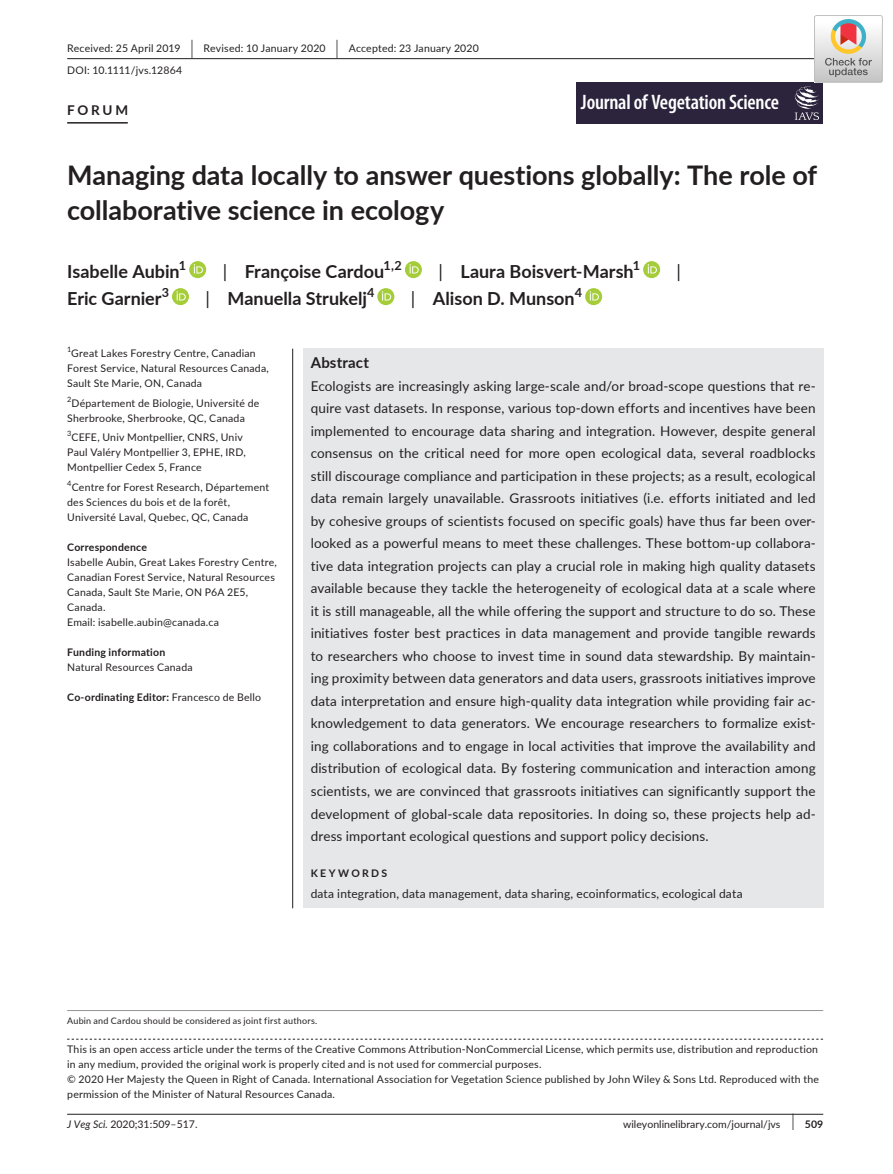
<style>
.page{position:relative;width:893px;height:1174px;background:#fff}
.page>*{position:absolute;margin:0;border:0;box-sizing:border-box;transform-origin:0 0}
.t1{font:700 27px/34.5px "Lato";color:#231f20}
.t2{font:600 condensed 21px "Myriad Pro";letter-spacing:-.01em;color:#fff}
.t3{font:700 18px "Lato";color:#231f20}
.t4{font:18px "Lato";color:#231f20}
.t5{font:700 15px "Lato";letter-spacing:.015em;color:#231f20}
.t6{font:13.5px/22.5px "Lato";letter-spacing:.01em;color:#231f20;text-align:justify}
.t7{font:700 13.5px "Lato";letter-spacing:.205em;color:#231f20}
.t8{font:700 12.6px "Lato";color:#231f20}
.t9{font:12px "Lato";letter-spacing:.015em;color:#231f20}
.t10{font:10.5px/15px "Lato";letter-spacing:.02em;color:#231f20}
.t11{font:700 10.5px "Lato";letter-spacing:.02em;color:#231f20}
.t12{font:10.5px "Lato";color:#231f20}
.t13{font:700 10.5px "Lato";letter-spacing:.22em;color:#231f20}
.t14{font:9px "Lato";letter-spacing:.025em;color:#231f20}
.t15{font:7.35px "Lato";color:#231f20}
.s1{font-size:19.65px}
.s2{font-weight:400}
.s3{font-style:italic}
.s4{font-weight:400;font-size:17.4px}
</style>
<div class="page">
<hr style="left:67px;top:1113px;width:756px;height:1px;background:#231f20">
<div style="left:577px;top:82px;width:246px;height:42px;background:#2c233c"></div>
<svg style="left:795px;top:86px;width:24px;height:34px"></svg>
<hr style="left:67px;top:58px;width:756px;height:1px;background:#231f20">
<hr style="left:67px;top:122px;width:61px;height:2px;background:#231f20">
<svg style="left:189px;top:261px;width:17px;height:17px"></svg>
<svg style="left:194px;top:264px;width:9px;height:9px"></svg>
<div style="left:405px;top:261px;width:17px;height:17px;background:#a5cd39;border-radius:50%"></div>
<svg style="left:409px;top:264px;width:10px;height:9px"></svg>
<svg style="left:643px;top:261px;width:17px;height:17px"></svg>
<svg style="left:648px;top:264px;width:9px;height:9px"></svg>
<svg style="left:172px;top:288px;width:17px;height:17px"></svg>
<svg style="left:177px;top:291px;width:9px;height:9px"></svg>
<svg style="left:377px;top:288px;width:17px;height:17px"></svg>
<svg style="left:382px;top:291px;width:9px;height:9px"></svg>
<svg style="left:585px;top:288px;width:17px;height:17px"></svg>
<svg style="left:590px;top:291px;width:9px;height:9px"></svg>
<svg style="left:67px;top:1038px;width:756px;height:1px"></svg>
<hr style="left:67px;top:1010px;width:756px;height:1px;background:#939598">
<div style="left:303px;top:349px;width:520px;height:559px;background:#e6e7e9"></div>
<hr style="left:292px;top:349px;width:1px;height:559px;background:#231f20">
<img style="left:815px;top:15px;width:67px;height:68px">
<p class="t10" style="left:67px;top:37px;width:413px;line-height:21.8px">Received: 25 April 2019 <span class="s1">|</span> Revised: 10 January 2020 <span class="s1">|</span> Accepted: 23 January 2020<br>DOI: 10.1111/jvs.12864</p>
<p class="t7" style="left:67px;top:100px;width:63px">FORUM</p>
<h2 class="t2" style="left:581px;top:91px;width:200px">Journal of Vegetation Science</h2>
<h1 class="t1" style="left:67px;top:157px;width:751px">Managing data locally to answer questions globally: The role of collaborative science in ecology</h1>
<h3 class="t3" style="left:67px;top:258px;width:114px">Isabelle Aubin</h3>
<p class="t8" style="left:179px;top:256px;width:9px">1</p>
<h3 class="t3" style="left:223px;top:258px;width:163px"><span class="s2">|</span> Françoise Cardou</h3>
<p class="t8" style="left:384px;top:256px;width:20px">1,2</p>
<h3 class="t3" style="left:438px;top:258px;width:197px"><span class="s2">|</span> Laura Boisvert-Marsh</h3>
<p class="t8" style="left:633px;top:256px;width:9px">1</p>
<h3 class="t4" style="left:677px;top:259px;width:6px">|</h3>
<h3 class="t3" style="left:67px;top:285px;width:96px">Eric Garnier</h3>
<p class="t8" style="left:162px;top:283px;width:9px">3</p>
<h3 class="t3" style="left:205px;top:285px;width:163px"><span class="s2">|</span> Manuella Strukelj</h3>
<p class="t8" style="left:367px;top:283px;width:9px">4</p>
<h3 class="t3" style="left:411px;top:285px;width:165px"><span class="s2">|</span> Alison D. Munson</h3>
<p class="t8" style="left:575px;top:283px;width:9px">4</p>
<p class="t15" style="left:67px;top:344px;width:6px">1</p>
<p class="t10" style="left:67px;top:345px;width:203px;text-indent:4px">Great Lakes Forestry Centre, Canadian<br>Forest Service, Natural Resources Canada,<br>Sault Ste Marie, ON, Canada</p>
<p class="t15" style="left:67px;top:394px;width:6px">2</p>
<p class="t10" style="left:67px;top:395px;width:194px;text-indent:4px">Département de Biologie, Université de<br>Sherbrooke, Sherbrooke, QC, Canada</p>
<p class="t10" style="left:67px;top:429px;width:180px"><sup>3</sup>CEFE, Univ Montpellier, CNRS, Univ<br>Paul Valéry Montpellier 3, EPHE, IRD,<br>Montpellier Cedex 5, France</p>
<p class="t10" style="left:67px;top:479px;width:204px"><sup>4</sup>Centre for Forest Research, Département des Sciences du bois et de la forêt,<br>Université Laval, Quebec, QC, Canada</p>
<p class="t11" style="left:67px;top:539px;width:81px">Correspondence</p>
<p class="t10" style="left:67px;top:554px;width:211px">Isabelle Aubin, Great Lakes Forestry Centre, Canadian Forest Service, Natural Resources Canada, Sault Ste Marie, ON P6A 2E5, Canada.<br>Email: isabelle.aubin@canada.ca</p>
<p class="t11" style="left:67px;top:644px;width:100px">Funding information</p>
<p class="t10" style="left:67px;top:659px;width:127px">Natural Resources Canada</p>
<p class="t11" style="left:67px;top:689px;width:195px">Co-ordinating Editor: <span class="s2">Francesco de Bello</span></p>
<p class="t5" style="left:311px;top:352px;width:60px">Abstract</p>
<p class="t6" style="left:311px;top:374px;width:507px">Ecologists are increasingly asking large-scale and/or broad-scope questions that re&shy;quire vast datasets. In response, various top-down efforts and incentives have been implemented to encourage data sharing and integration. However, despite general consensus on the critical need for more open ecological data, several roadblocks still discourage compliance and participation in these projects; as a result, ecological data remain largely unavailable. Grassroots initiatives (i.e. efforts initiated and led by cohesive groups of scientists focused on specific goals) have thus far been over&shy;looked as a powerful means to meet these challenges. These bottom-up collabora&shy;tive data integration projects can play a crucial role in making high quality datasets available because they tackle the heterogeneity of ecological data at a scale where it is still manageable, all the while offering the support and structure to do so. These initiatives foster best practices in data management and provide tangible rewards to researchers who choose to invest time in sound data stewardship. By maintain&shy;ing proximity between data generators and data users, grassroots initiatives improve data interpretation and ensure high-quality data integration while providing fair ac&shy;knowledgement to data generators. We encourage researchers to formalize exist&shy;ing collaborations and to engage in local activities that improve the availability and distribution of ecological data. By fostering communication and interaction among scientists, we are convinced that grassroots initiatives can significantly support the development of global-scale data repositories. In doing so, these projects help ad&shy;dress important ecological questions and support policy decisions.</p>
<p class="t13" style="left:311px;top:865px;width:78px">KEYWORDS</p>
<p class="t9" style="left:311px;top:885px;width:433px">data integration, data management, data sharing, ecoinformatics, ecological data</p>
<p class="t14" style="left:67px;top:1014px;width:252px">Aubin and Cardou should be considered as joint first authors.</p>
<p class="t10" style="left:67px;top:1041px;width:753px">This is an open access article under the terms of the Creative Commons Attribution-NonCommercial License, which permits use, distribution and reproduction in any medium, provided the original work is properly cited and is not used for commercial purposes.<br>© 2020 Her Majesty the Queen in Right of Canada. International Association for Vegetation Science published by John Wiley &amp; Sons Ltd. Reproduced with the permission of the Minister of Natural Resources Canada.</p>
<p class="t12" style="left:67px;top:1116px;width:132px"><span class="s3">J Veg Sci.</span> 2020;31:509–517.</p>
<p class="t11" style="left:792px;top:1116px;width:33px"><span class="s4">|</span> 509</p>
<p class="t12" style="left:623px;top:1116px;width:159px">wileyonlinelibrary.com/journal/jvs</p>
</div>
